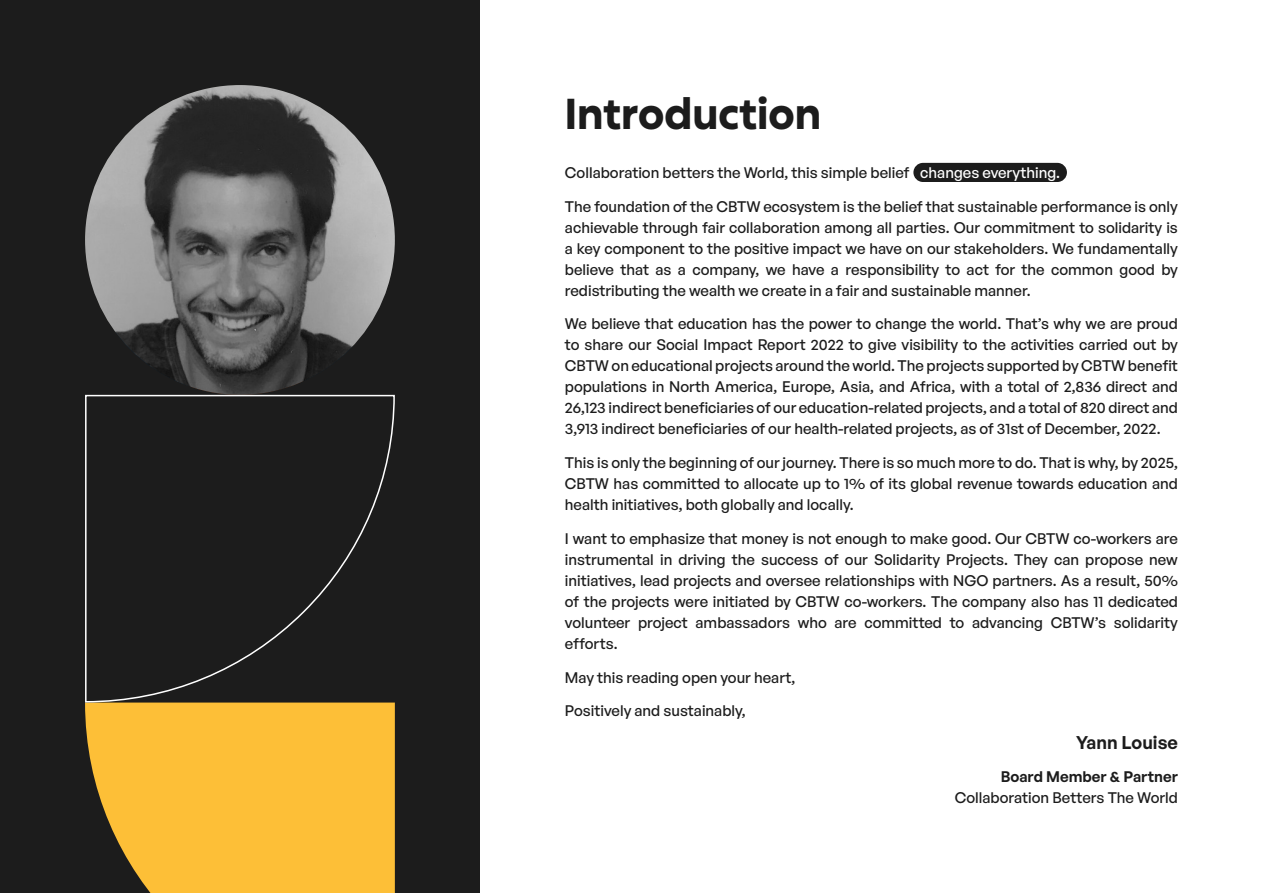
<style>
.page{position:relative;width:1263px;height:893px;background:#fff}
.page>*{position:absolute;margin:0;border:0;box-sizing:border-box;transform-origin:0 0}
.t1{font:700 42px "Excon";color:#1c1c1c}
.t2{font:600 18px "General Sans";color:#1c1c1c}
.t3{font:500 15px/21px "General Sans";color:#1c1c1c;text-align:justify}
.t4{font:600 15px "General Sans";color:#1c1c1c}
.t5{font:500 15px "General Sans";color:#fff}
</style>
<div class="page">
<div style="left:0;top:0;width:480px;height:893px;background:#1c1c1c"></div>
<svg style="left:85px;top:85px;width:310px;height:310px"></svg>
<svg style="left:85px;top:703px;width:310px;height:190px;background:#edb335"></svg>
<svg style="left:85px;top:394px;width:310px;height:309px"></svg>
<div style="left:913px;top:163px;width:154px;height:19px;background:#1c1c1c;border-radius:10px"></div>
<h1 class="t1" style="left:565px;top:86px;width:258px">Introduction</h1>
<p class="t3" style="left:565px;top:161px;width:346px">Collaboration betters the World, this simple belief</p>
<p class="t3" style="left:565px;top:195px;width:614px">The foundation of the CBTW ecosystem is the belief that sustainable performance is only achievable through fair collaboration among all parties. Our commitment to solidarity is a key component to the positive impact we have on our stakeholders. We fundamentally believe that as a company, we have a responsibility to act for the common good by redistributing the wealth we create in a fair and sustainable manner.</p>
<p class="t3" style="left:565px;top:313px;width:614px">We believe that education has the power to change the world. That’s why we are proud to share our Social Impact Report 2022 to give visibility to the activities carried out by CBTW on educational projects around the world. The projects supported by CBTW benefit populations in North America, Europe, Asia, and Africa, with a total of 2,836 direct and 26,123 indirect beneficiaries of our education-related projects, and a total of 820 direct and 3,913 indirect beneficiaries of our health-related projects, as of 31st of December, 2022.</p>
<p class="t3" style="left:565px;top:452px;width:614px">This is only the beginning of our journey. There is so much more to do. That is why, by 2025, CBTW has committed to allocate up to 1% of its global revenue towards education and health initiatives, both globally and locally.</p>
<p class="t3" style="left:565px;top:527px;width:614px">I want to emphasize that money is not enough to make good. Our CBTW co-workers are instrumental in driving the success of our Solidarity Projects. They can propose new initiatives, lead projects and oversee relationships with NGO partners. As a result, 50% of the projects were initiated by CBTW co-workers. The company also has 11 dedicated volunteer project ambassadors who are committed to advancing CBTW’s solidarity efforts.</p>
<p class="t3" style="left:565px;top:666px;width:232px">May this reading open your heart,</p>
<p class="t3" style="left:565px;top:700px;width:182px">Positively and sustainably,</p>
<p class="t2" style="left:1076px;top:730px;width:103px">Yann Louise</p>
<p class="t4" style="left:1001px;top:767px;width:179px">Board Member &amp; Partner</p>
<p class="t3" style="left:955px;top:787px;width:225px">Collaboration Betters The World</p>
<p class="t5" style="left:920px;top:163px;width:141px">changes everything.</p>
</div>
